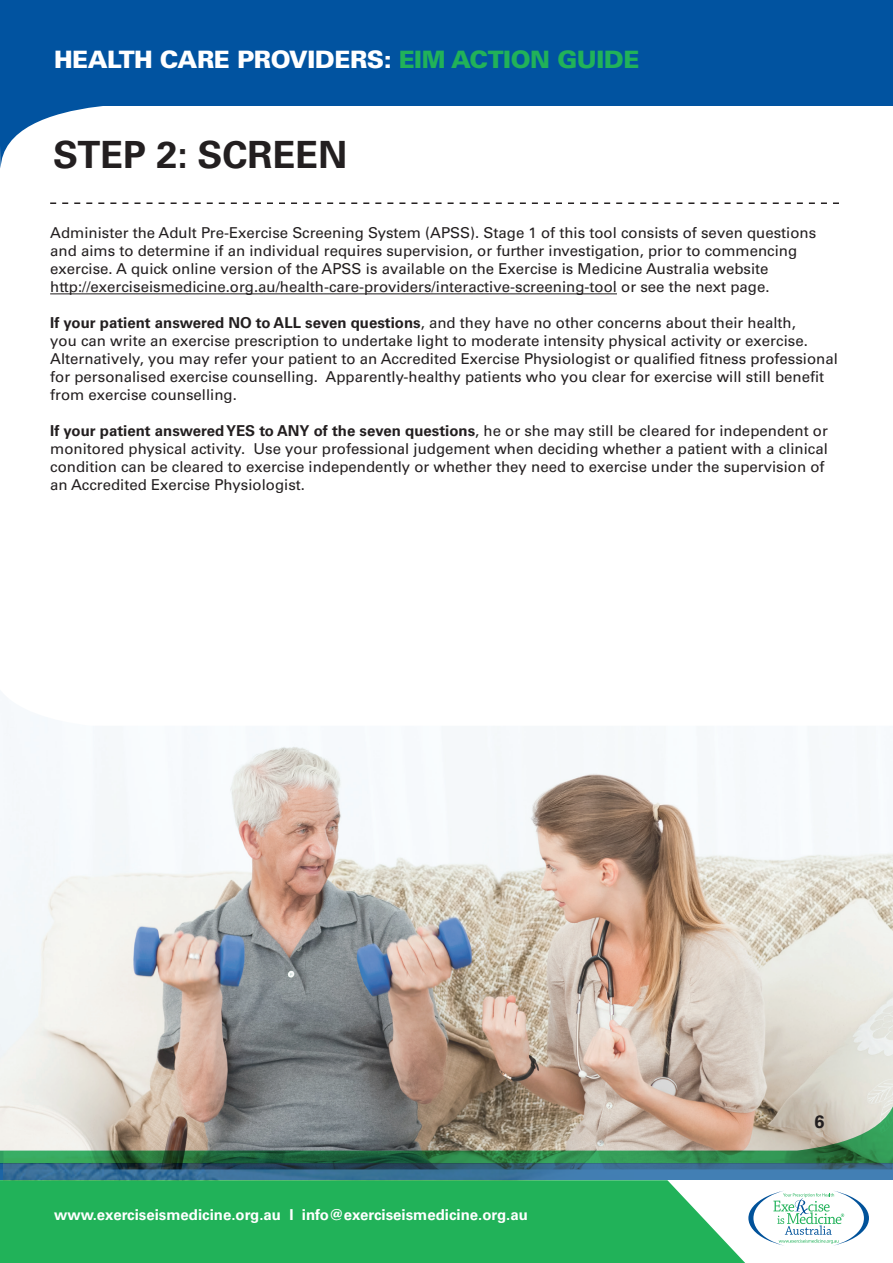
<style>
.page{position:relative;width:893px;height:1263px;background:#fff}
.page>*{position:absolute;margin:0;border:0;box-sizing:border-box;transform-origin:0 0}
.t1{font:700 37.5px "Univers LT Std";color:#231f20}
.t2{font:900 24px "Univers LT Std";letter-spacing:-.02em;color:#fff}
.t3{font:700 18px "Univers LT Std";color:#231f20}
.t4{font:15px/18px "Univers LT Std";color:#231f20}
.t5{font:700 15px "Univers LT Std";color:#fff}
.s1{color:#21b259}
.s2{font-weight:700}
</style>
<div class="page">
<img style="left:0;top:716px;width:893px;height:372px">
<div style="left:0;top:1180px;width:745px;height:83px;background:#21b259"></div>
<svg style="left:0;top:1088px;width:893px;height:75px;background:#979d89"></svg>
<svg style="left:0;top:1163px;width:893px;height:17px;background:#37698f"></svg>
<svg style="left:50px;top:202px;width:789px;height:2px"></svg>
<svg style="left:0;top:105px;width:221px;height:63px"></svg>
<div style="left:0;top:0;width:893px;height:105px;background:#0153a0"></div>
<hr style="left:50px;top:293px;width:567px;height:1px;background:#231f20">
<svg style="left:748px;top:1190px;width:121px;height:56px"></svg>
<h2 class="t2" style="left:54px;top:45px;width:587px">HEALTH CARE PROVIDERS: <span class="s1">EIM ACTION GUIDE</span></h2>
<h1 class="t1" style="left:53px;top:133px;width:296px">STEP 2: SCREEN</h1>
<p class="t4" style="left:50px;top:224px;width:767px">Administer the Adult Pre-Exercise Screening System (APSS). Stage 1 of this tool consists of seven questions and aims to determine if an individual requires supervision, or further investigation, prior to commencing exercise. A quick online version of the APSS is available on the Exercise is Medicine Australia website http://exerciseismedicine.org.au/health-care-providers/interactive-screening-tool or see the next page.</p>
<p class="t4" style="left:50px;top:314px;width:789px"><span class="s2">If your patient answered NO to ALL seven questions</span>, and they have no other concerns about their health,<br>you can write an exercise prescription to undertake light to moderate intensity physical activity or exercise.<br>Alternatively, you may refer your patient to an Accredited Exercise Physiologist or qualified fitness professional for personalised exercise counselling. Apparently-healthy patients who you clear for exercise will still benefit from exercise counselling.</p>
<p class="t4" style="left:50px;top:422px;width:779px"><span class="s2">If your patient answered YES to ANY of the seven questions</span>, he or she may still be cleared for independent or monitored physical activity. Use your professional judgement when deciding whether a patient with a clinical condition can be cleared to exercise independently or whether they need to exercise under the supervision of an Accredited Exercise Physiologist.</p>
<p class="t5" style="left:54px;top:1206px;width:475px">www.exerciseismedicine.org.au I info@exerciseismedicine.org.au</p>
<p class="t3" style="left:814px;top:1111px;width:12px">6</p>
</div>
